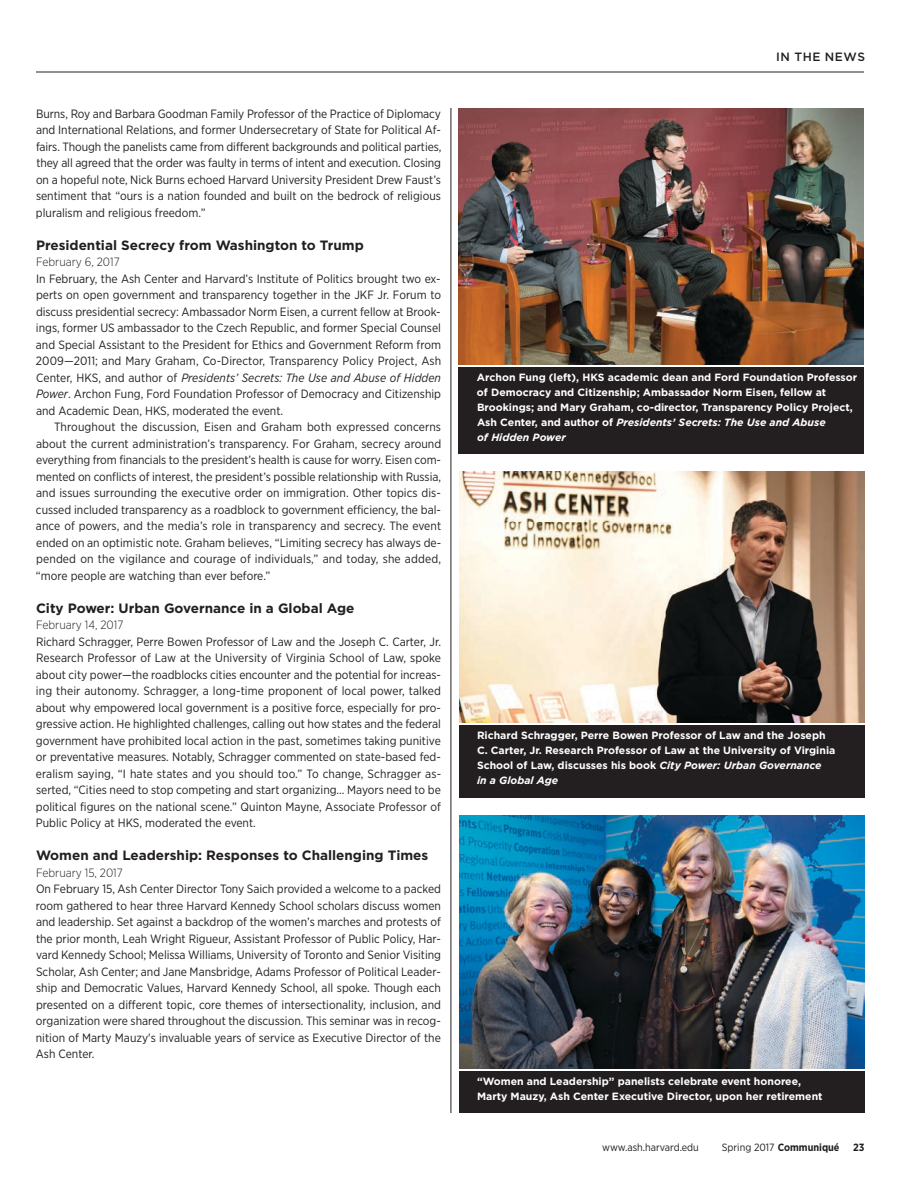
<style>
.page{position:relative;width:918px;height:1188px;background:#fff}
.page>*{position:absolute;margin:0;border:0;box-sizing:border-box;transform-origin:0 0}
.t1{font:700 13.5px "Gotham";color:#231f20}
.t2{font:12px/16.5px "Gotham Narrow";color:#231f20;text-align:justify}
.t3{font:300 12px "Gotham Narrow";color:#231f20}
.t4{font:500 12px "Gotham";letter-spacing:.05em;color:#231f20}
.t5{font:700 10.5px/15px "Gotham";color:#fff}
.t6{font:10.5px "Gotham Narrow";color:#231f20}
.t7{font:700 10.5px "Gotham Narrow";color:#231f20}
.s1{font-style:italic}
.s2{font-weight:700}
</style>
<div class="page">
<hr style="left:36px;top:72px;width:828px;height:1px;background:#231f20">
<hr style="left:451px;top:108px;width:1px;height:1005px;background:#231f20">
<img style="left:459px;top:471px;width:405px;height:252px">
<div style="left:459px;top:725px;width:405px;height:73px;background:#231f20"></div>
<img style="left:459px;top:815px;width:405px;height:254px">
<div style="left:459px;top:1071px;width:405px;height:42px;background:#231f20"></div>
<img style="left:459px;top:108px;width:405px;height:257px">
<div style="left:459px;top:367px;width:405px;height:87px;background:#231f20"></div>
<p class="t2" style="left:36px;top:106px;width:407px">Burns, Roy and Barbara Goodman Family Professor of the Practice of Diplomacy and International Relations, and former Undersecretary of State for Political Af&shy;fairs. Though the panelists came from different backgrounds and political parties, they all agreed that the order was faulty in terms of intent and execution. Closing on a hopeful note, Nick Burns echoed Harvard University President Drew Faust’s sentiment that “ours is a nation founded and built on the bedrock of religious pluralism and religious freedom.”</p>
<p class="t1" style="left:36px;top:240px;width:329px">Presidential Secrecy from Washington to Trump</p>
<p class="t3" style="left:36px;top:258px;width:85px">February 6, 2017</p>
<p class="t2" style="left:36px;top:271px;width:407px">In February, the Ash Center and Harvard’s Institute of Politics brought two ex&shy;perts on open government and transparency together in the JKF Jr. Forum to discuss presidential secrecy: Ambassador Norm Eisen, a current fellow at Brook&shy;ings, former US ambassador to the Czech Republic, and former Special Counsel and Special Assistant to the President for Ethics and Government Reform from 2009—2011; and Mary Graham, Co-Director, Transparency Policy Project, Ash Center, HKS, and author of <span class="s1">Presidents’ Secrets: The Use and Abuse of Hidden Power</span>. Archon Fung, Ford Foundation Professor of Democracy and Citizenship and Academic Dean, HKS, moderated the event.</p>
<p class="t2" style="left:36px;top:420px;width:407px;text-indent:18px">Throughout the discussion, Eisen and Graham both expressed concerns about the current administration’s transparency. For Graham, secrecy around everything from financials to the president’s health is cause for worry. Eisen com&shy;mented on conflicts of interest, the president’s possible relationship with Russia, and issues surrounding the executive order on immigration. Other topics dis&shy;cussed included transparency as a roadblock to government efficiency, the bal&shy;ance of powers, and the media’s role in transparency and secrecy. The event ended on an optimistic note. Graham believes, “Limiting secrecy has always de&shy;pended on the vigilance and courage of individuals,” and today, she added, “more people are watching than ever before.”</p>
<p class="t1" style="left:36px;top:603px;width:320px">City Power: Urban Governance in a Global Age</p>
<p class="t3" style="left:36px;top:621px;width:89px">February 14, 2017</p>
<p class="t2" style="left:36px;top:634px;width:407px">Richard Schragger, Perre Bowen Professor of Law and the Joseph C. Carter, Jr.<br>Research Professor of Law at the University of Virginia School of Law, spoke about city power—the roadblocks cities encounter and the potential for increas&shy;ing their autonomy. Schragger, a long-time proponent of local power, talked about why empowered local government is a positive force, especially for pro&shy;gressive action. He highlighted challenges, calling out how states and the federal government have prohibited local action in the past, sometimes taking punitive or preventative measures. Notably, Schragger commented on state-based fed&shy;eralism saying, “I hate states and you should too.” To change, Schragger as&shy;serted, “Cities need to stop competing and start organizing… Mayors need to be political figures on the national scene.” Quinton Mayne, Associate Professor of Public Policy at HKS, moderated the event.</p>
<p class="t1" style="left:36px;top:851px;width:394px">Women and Leadership: Responses to Challenging Times</p>
<p class="t3" style="left:36px;top:868px;width:88px">February 15, 2017</p>
<p class="t2" style="left:36px;top:882px;width:407px">On February 15, Ash Center Director Tony Saich provided a welcome to a packed room gathered to hear three Harvard Kennedy School scholars discuss women and leadership. Set against a backdrop of the women’s marches and protests of the prior month, Leah Wright Rigueur, Assistant Professor of Public Policy, Har&shy;vard Kennedy School; Melissa Williams, University of Toronto and Senior Visiting Scholar, Ash Center; and Jane Mansbridge, Adams Professor of Political Leader&shy;ship and Democratic Values, Harvard Kennedy School, all spoke. Though each presented on a different topic, core themes of intersectionality, inclusion, and organization were shared throughout the discussion. This seminar was in recog&shy;nition of Marty Mauzy's invaluable years of service as Executive Director of the Ash Center.</p>
<p class="t4" style="left:776px;top:52px;width:91px">IN THE NEWS</p>
<p class="t5" style="left:477px;top:371px;width:382px">Archon Fung (left), HKS academic dean and Ford Foundation Professor of Democracy and Citizenship; Ambassador Norm Eisen, fellow at Brookings; and Mary Graham, co-director, Transparency Policy Project, Ash Center, and author of <span class="s1">Presidents’ Secrets: The Use and Abuse<br>of Hidden Power</span></p>
<p class="t5" style="left:477px;top:729px;width:360px">Richard Schragger, Perre Bowen Professor of Law and the Joseph C. Carter, Jr. Research Professor of Law at the University of Virginia School of Law, discusses his book <span class="s1">City Power: Urban Governance<br>in a Global Age</span></p>
<p class="t5" style="left:477px;top:1075px;width:347px">“Women and Leadership” panelists celebrate event honoree,<br>Marty Mauzy, Ash Center Executive Director, upon her retirement</p>
<p class="t6" style="left:602px;top:1144px;width:98px">www.ash.harvard.edu</p>
<p class="t6" style="left:722px;top:1144px;width:119px">Spring 2017 <span class="s2">Communiqué</span></p>
<p class="t7" style="left:853px;top:1144px;width:13px">23</p>
</div>
